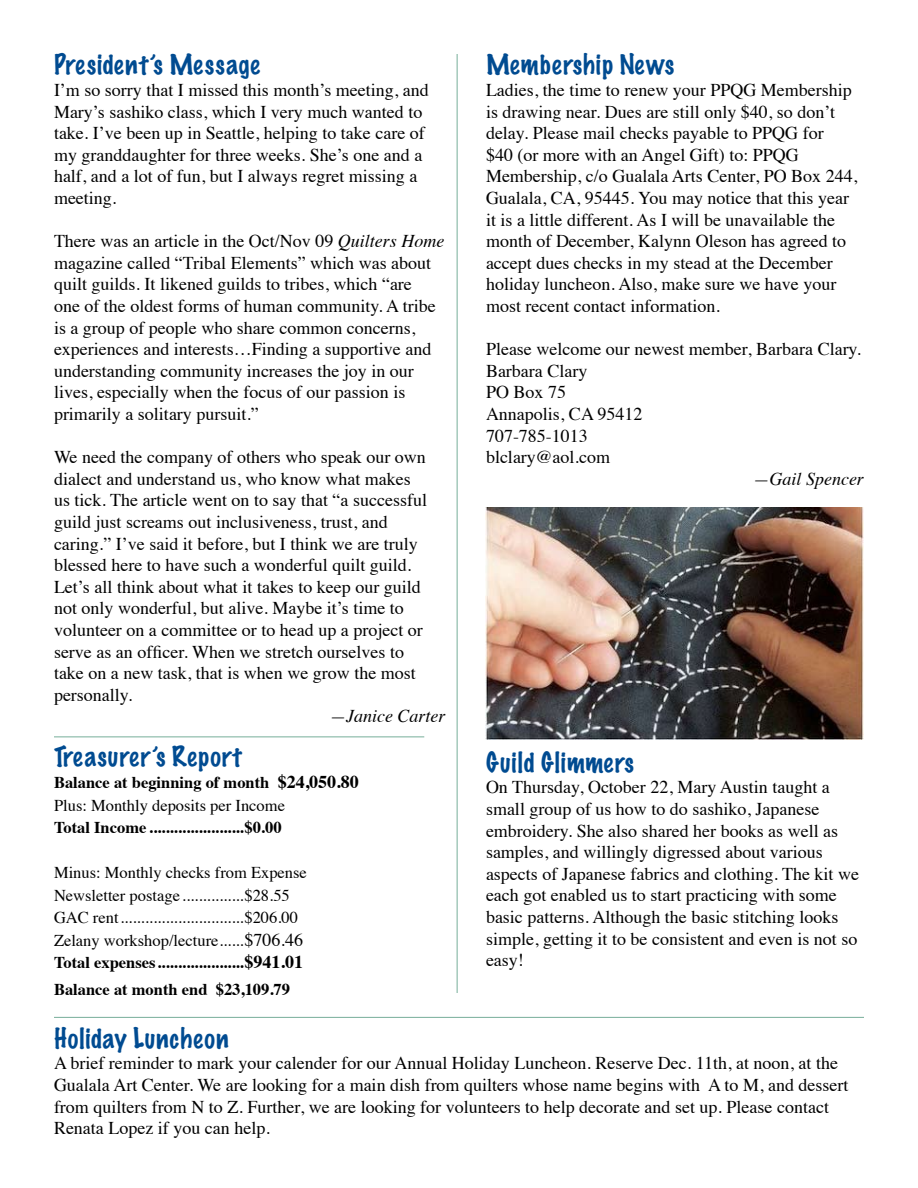
<style>
.page{position:relative;width:918px;height:1188px;background:#fff}
.page>*{position:absolute;margin:0;border:0;box-sizing:border-box;transform-origin:0 0}
.t1{font:100 25.5px "Marker Felt";letter-spacing:.04em;color:#004b91}
.t2{font:18px/21.6px "Times";color:#000}
.t3{font:italic 18px "Times";color:#000}
.t4{font:16.5px/22.5px "Times";color:#000}
.t5{font:700 16.5px "Times";color:#000}
.s1{font-style:italic}
.s2{font-weight:700}
.s3{font-weight:700;font-size:18px}
.s4{font-size:18px}
</style>
<div class="page">
<hr style="left:54px;top:736px;width:370px;height:1px;background:#77ae99">
<hr style="left:457px;top:54px;width:1px;height:939px;background:#77ae99">
<hr style="left:54px;top:1017px;width:810px;height:1px;background:#77ae99">
<img style="left:485px;top:507px;width:379px;height:233px">
<h1 class="t1" style="left:54px;top:47px;width:207px">President’s Message</h1>
<p class="t2" style="left:54px;top:78px;width:376px">I’m so sorry that I missed this month’s meeting, and Mary’s sashiko class, which I very much wanted to take. I’ve been up in Seattle, helping to take care of my granddaughter for three weeks. She’s one and a half, and a lot of fun, but I always regret missing a meeting.</p>
<p class="t2" style="left:54px;top:229px;width:392px">There was an article in the Oct/Nov 09 <span class="s1">Quilters Home </span>magazine called “Tribal Elements” which was about quilt guilds. It likened guilds to tribes, which “are<br>one of the oldest forms of human community. A tribe is a group of people who share common concerns, experiences and interests…Finding a supportive and understanding community increases the joy in our lives, especially when the focus of our passion is primarily a solitary pursuit.”</p>
<p class="t2" style="left:54px;top:445px;width:375px">We need the company of others who speak our own dialect and understand us, who know what makes us tick. The article went on to say that “a successful guild just screams out inclusiveness, trust, and caring.” I’ve said it before, but I think we are truly blessed here to have such a wonderful quilt guild.<br>Let’s all think about what it takes to keep our guild not only wonderful, but alive. Maybe it’s time to volunteer on a committee or to head up a project or serve as an officer. When we stretch ourselves to take on a new task, that is when we grow the most personally.</p>
<p class="t3" style="left:330px;top:701px;width:117px">—Janice Carter</p>
<h1 class="t1" style="left:54px;top:738px;width:189px">Treasurer’s Report</h1>
<p class="t4" style="left:54px;top:770px;width:306px"><span class="s2">Balance at beginning of month</span> <span class="s3">$24,050.80<br></span>Plus: Monthly deposits per Income</p>
<p class="t5" style="left:54px;top:812px;width:229px">Total Income .......................$0.00</p>
<p class="t4" style="left:54px;top:860px;width:254px">Minus: Monthly checks from Expense Newsletter postage ...............$28.55<br>GAC rent..............................$206.00<br>Zelany workshop/lecture......<span class="s4">$706.46<br></span><span class="s2">Total expenses.....................</span><span class="s3">$941.01</span></p>
<p class="t5" style="left:54px;top:974px;width:238px">Balance at month end $23,109.79</p>
<h1 class="t1" style="left:486px;top:47px;width:190px">Membership News</h1>
<p class="t2" style="left:486px;top:78px;width:373px">Ladies, the time to renew your PPQG Membership is drawing near. Dues are still only $40, so don’t delay. Please mail checks payable to PPQG for<br>$40 (or more with an Angel Gift) to: PPQG Membership, c/o Gualala Arts Center, PO Box 244, Gualala, CA, 95445. You may notice that this year it is a little different. As I will be unavailable the month of December, Kalynn Oleson has agreed to accept dues checks in my stead at the December holiday luncheon. Also, make sure we have your most recent contact information.</p>
<p class="t2" style="left:486px;top:337px;width:376px">Please welcome our newest member, Barbara Clary.<br>Barbara Clary<br>PO Box 75<br>Annapolis, CA 95412<br>707-785-1013<br>blclary@aol.com</p>
<p class="t3" style="left:754px;top:463px;width:112px">—Gail Spencer</p>
<h1 class="t1" style="left:486px;top:744px;width:149px">Guild Glimmers</h1>
<p class="t2" style="left:486px;top:775px;width:375px">On Thursday, October 22, Mary Austin taught a small group of us how to do sashiko, Japanese embroidery. She also shared her books as well as samples, and willingly digressed about various aspects of Japanese fabrics and clothing. The kit we each got enabled us to start practicing with some basic patterns. Although the basic stitching looks simple, getting it to be consistent and even is not so easy!</p>
<h1 class="t1" style="left:54px;top:1020px;width:176px">Holiday Luncheon</h1>
<p class="t2" style="left:54px;top:1051px;width:796px">A brief reminder to mark your calender for our Annual Holiday Luncheon. Reserve Dec. 11th, at noon, at the Gualala Art Center. We are looking for a main dish from quilters whose name begins with A to M, and dessert from quilters from N to Z. Further, we are looking for volunteers to help decorate and set up. Please contact Renata Lopez if you can help.</p>
</div>
